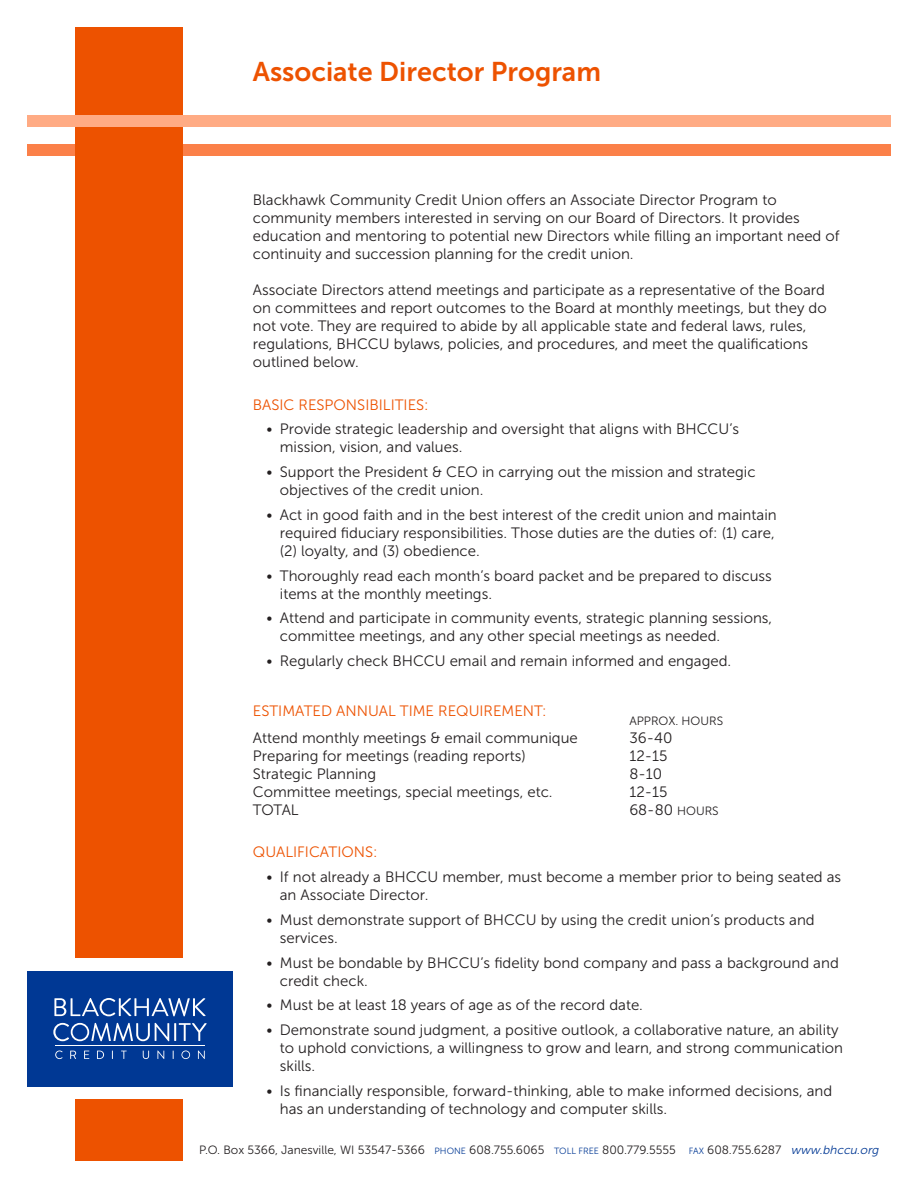
<style>
.page{position:relative;width:918px;height:1188px;background:#fff}
.page>*{position:absolute;margin:0;border:0;box-sizing:border-box;transform-origin:0 0}
.t1{font:27px "Museo Sans 700";color:#ed5200}
.t2{font:15px/18px "Museo Sans 300";color:#231f20}
.t3{font:15px "Museo Sans 300";color:#ed5200}
.t4{font:12px "Museo Sans 300";color:#231f20}
.s1{font-size:12px}
.s2{font-size:9px;color:#003894}
.s3{font-style:italic;color:#003894}
</style>
<div class="page">
<div style="left:27px;top:144px;width:864px;height:12px;background:#fb8049"></div>
<div style="left:75px;top:27px;width:108px;height:931px;background:#ed5200"></div>
<div style="left:27px;top:971px;width:206px;height:115px;background:#003894"></div>
<svg style="left:54px;top:998px;width:152px;height:18px"></svg>
<svg style="left:53px;top:1023px;width:154px;height:18px"></svg>
<hr style="left:55px;top:1046px;width:150px;height:1px;background:#fff">
<svg style="left:55px;top:1051px;width:8px;height:8px"></svg>
<svg style="left:70px;top:1051px;width:6px;height:8px"></svg>
<svg style="left:84px;top:1051px;width:5px;height:8px"></svg>
<svg style="left:97px;top:1051px;width:7px;height:8px"></svg>
<svg style="left:121px;top:1051px;width:6px;height:8px"></svg>
<svg style="left:143px;top:1051px;width:6px;height:8px"></svg>
<svg style="left:157px;top:1051px;width:7px;height:8px"></svg>
<svg style="left:181px;top:1051px;width:9px;height:8px"></svg>
<svg style="left:198px;top:1051px;width:7px;height:8px"></svg>
<div style="left:27px;top:115px;width:864px;height:12px;background:#ffab84"></div>
<div style="left:75px;top:1100px;width:108px;height:61px;background:#ed5200"></div>
<p class="t1" style="left:253px;top:57px;width:350px">Associate Director Program</p>
<p class="t2" style="left:253px;top:191px;width:588px">Blackhawk Community Credit Union offers an Associate Director Program to community members interested in serving on our Board of Directors. It provides education and mentoring to potential new Directors while filling an important need of continuity and succession planning for the credit union.</p>
<p class="t2" style="left:253px;top:281px;width:575px">Associate Directors attend meetings and participate as a representative of the Board on committees and report outcomes to the Board at monthly meetings, but they do not vote. They are required to abide by all applicable state and federal laws, rules, regulations, BHCCU bylaws, policies, and procedures, and meet the qualifications outlined below.</p>
<p class="t3" style="left:253px;top:396px;width:177px">BASIC RESPONSIBILITIES:</p>
<p class="t2" style="left:280px;top:420px;width:461px;text-indent:-14px">• Provide strategic leadership and oversight that aligns with BHCCU’s mission, vision, and values.</p>
<p class="t2" style="left:280px;top:463px;width:477px;text-indent:-14px">• Support the President &amp; CEO in carrying out the mission and strategic objectives of the credit union.</p>
<p class="t2" style="left:280px;top:506px;width:498px;text-indent:-14px">• Act in good faith and in the best interest of the credit union and maintain required fiduciary responsibilities. Those duties are the duties of: (1) care, (2) loyalty, and (3) obedience.</p>
<p class="t2" style="left:280px;top:567px;width:494px;text-indent:-14px">• Thoroughly read each month’s board packet and be prepared to discuss items at the monthly meetings.</p>
<p class="t2" style="left:280px;top:609px;width:494px;text-indent:-14px">• Attend and participate in community events, strategic planning sessions, committee meetings, and any other special meetings as needed.</p>
<p class="t2" style="left:266px;top:652px;width:466px">• Regularly check BHCCU email and remain informed and engaged.</p>
<p class="t3" style="left:253px;top:702px;width:295px">ESTIMATED ANNUAL TIME REQUIREMENT:</p>
<p class="t4" style="left:629px;top:714px;width:95px">APPROX. HOURS</p>
<p class="t2" style="left:253px;top:729px;width:326px">Attend monthly meetings &amp; email communique</p>
<p class="t2" style="left:629px;top:729px;width:45px">36-40</p>
<p class="t2" style="left:253px;top:747px;width:274px">Preparing for meetings (reading reports)</p>
<p class="t2" style="left:629px;top:747px;width:40px">12-15</p>
<p class="t2" style="left:253px;top:765px;width:125px">Strategic Planning</p>
<p class="t2" style="left:629px;top:765px;width:34px">8-10</p>
<p class="t2" style="left:253px;top:783px;width:301px">Committee meetings, special meetings, etc.</p>
<p class="t2" style="left:629px;top:783px;width:40px">12-15</p>
<p class="t2" style="left:253px;top:801px;width:47px">TOTAL</p>
<p class="t2" style="left:629px;top:801px;width:91px">68-80 <span class="s1">HOURS</span></p>
<p class="t3" style="left:253px;top:844px;width:126px">QUALIFICATIONS:</p>
<p class="t2" style="left:280px;top:868px;width:563px;text-indent:-14px">• If not already a BHCCU member, must become a member prior to being seated as an Associate Director.</p>
<p class="t2" style="left:280px;top:911px;width:536px;text-indent:-14px">• Must demonstrate support of BHCCU by using the credit union’s products and services.</p>
<p class="t2" style="left:280px;top:954px;width:560px;text-indent:-14px">• Must be bondable by BHCCU’s fidelity bond company and pass a background and credit check.</p>
<p class="t2" style="left:266px;top:996px;width:378px">• Must be at least 18 years of age as of the record date.</p>
<p class="t2" style="left:280px;top:1021px;width:565px;text-indent:-14px">• Demonstrate sound judgment, a positive outlook, a collaborative nature, an ability to uphold convictions, a willingness to grow and learn, and strong communication skills.</p>
<p class="t2" style="left:280px;top:1082px;width:554px;text-indent:-14px">• Is financially responsible, forward-thinking, able to make informed decisions, and has an understanding of technology and computer skills.</p>
<p class="t4" style="left:199px;top:1143px;width:684px">P.O. Box 5366, Janesville, WI 53547-5366 <span class="s2">PHONE</span> 608.755.6065 <span class="s2">TOLL FREE</span> 800.779.5555 <span class="s2">FAX</span> 608.755.6287 <span class="s3">www.bhccu.org</span></p>
</div>
